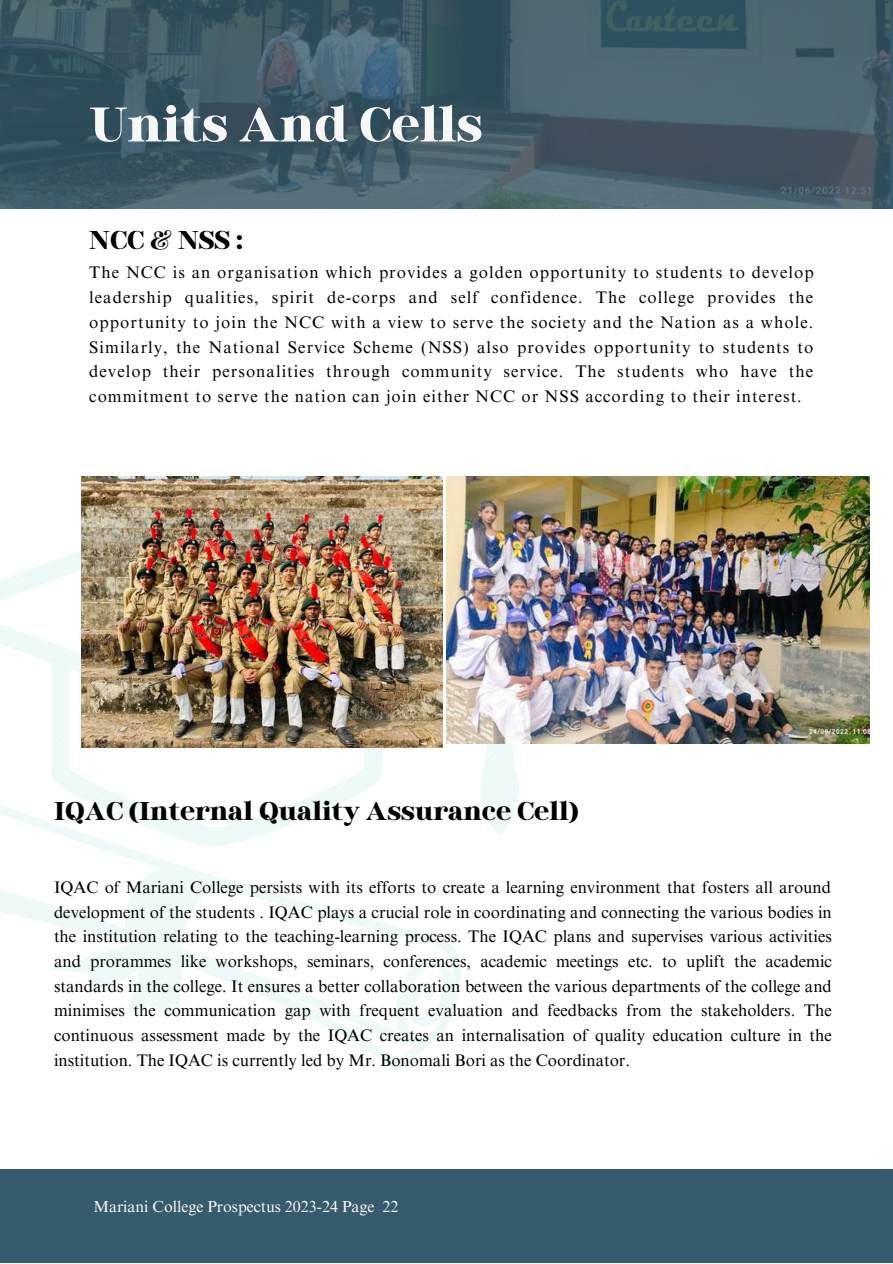
<style>
.page{position:relative;width:893px;height:1264px;background:#fff}
.page>*{position:absolute;margin:0;border:0;box-sizing:border-box;transform-origin:0 0}
.t1{font:700 60px "Binggo Wood Display";color:#f7f7f7}
.t2{font:700 31.8px "Binggo Wood Display";color:#000}
.t3{font:16.8px/24.8px "Times NRMT Pro";letter-spacing:.03em;color:#000;text-align:justify}
.t4{font:15.9px "Times NRMT Pro";color:#f7f7f7}
</style>
<div class="page">
<div style="left:0;top:1168px;width:892px;height:94px;background:#365b6d"></div>
<img style="left:0;top:501px;width:518px;height:568px">
<img style="left:0;top:0;width:889px;height:208px">
<img style="left:82px;top:477px;width:361px;height:270px">
<img style="left:446px;top:477px;width:423px;height:266px">
<h1 class="t1" style="left:89px;top:94px;width:395px">Units And Cells</h1>
<h2 class="t2" style="left:89px;top:224px;width:155px">NCC &amp; NSS :</h2>
<p class="t3" style="left:89px;top:262px;width:725px">The NCC is an organisation which provides a golden opportunity to students to develop leadership qualities, spirit de-corps and self confidence. The college provides the opportunity to join the NCC with a view to serve the society and the Nation as a whole.<br>Similarly, the National Service Scheme (NSS) also provides opportunity to students to develop their personalities through community service. The students who have the commitment to serve the nation can join either NCC or NSS according to their interest.</p>
<h2 class="t2" style="left:54px;top:795px;width:526px">IQAC (Internal Quality Assurance Cell)</h2>
<p class="t3" style="left:54px;top:877px;width:779px">IQAC of Mariani College persists with its efforts to create a learning environment that fosters all around development of the students . IQAC plays a crucial role in coordinating and connecting the various bodies in the institution relating to the teaching-learning process. The IQAC plans and supervises various activities and prorammes like workshops, seminars, conferences, academic meetings etc. to uplift the academic standards in the college. It ensures a better collaboration between the various departments of the college and minimises the communication gap with frequent evaluation and feedbacks from the stakeholders. The continuous assessment made by the IQAC creates an internalisation of quality education culture in the institution. The IQAC is currently led by Mr. Bonomali Bori as the Coordinator.</p>
<p class="t4" style="left:93px;top:1200px;width:306px">Mariani College Prospectus 2023-24 Page 22</p>
</div>
